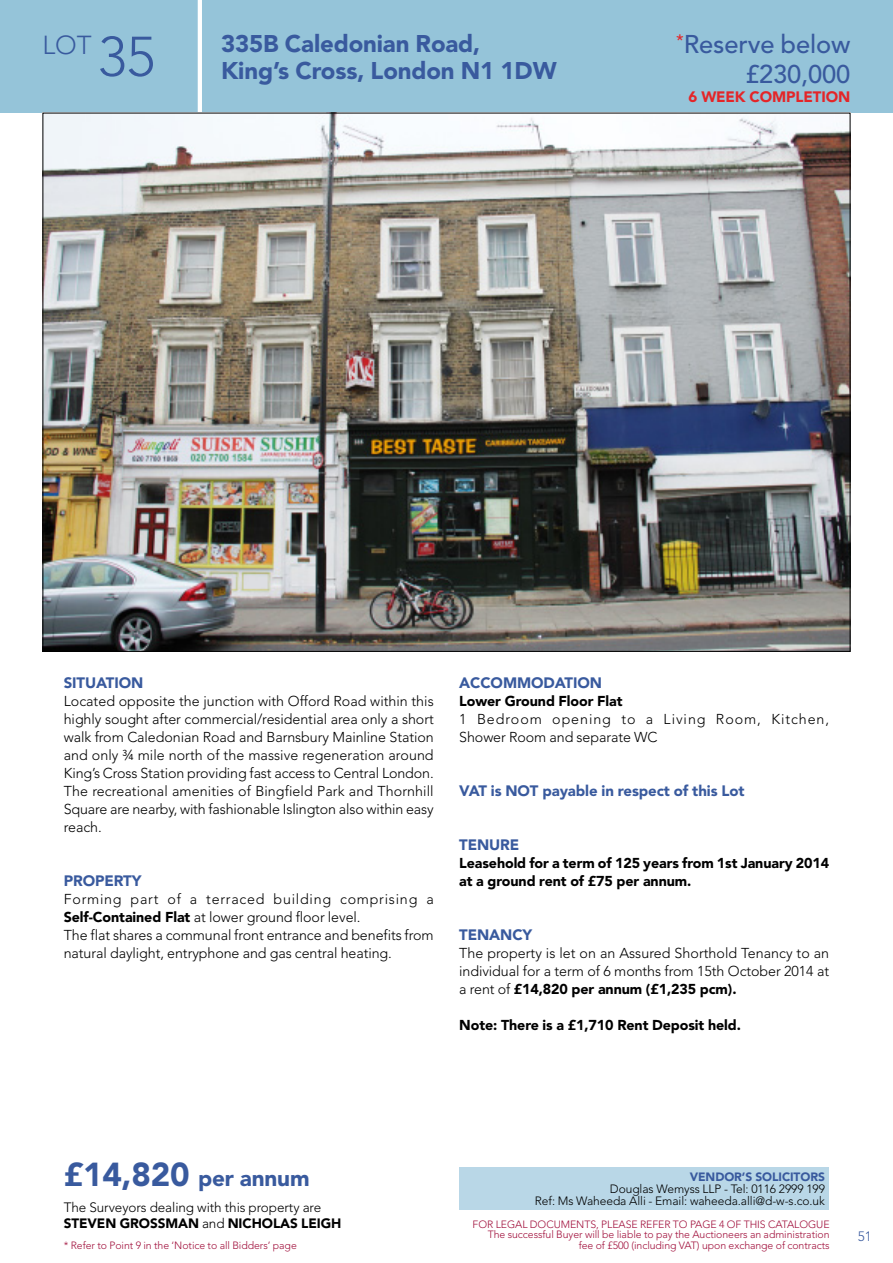
<style>
.page{position:relative;width:893px;height:1263px;background:#fff}
.page>*{position:absolute;margin:0;border:0;box-sizing:border-box;transform-origin:0 0}
.t1{font:300 25.8px "Avenir LT Std";color:#395a9e}
.t2{font:500 25.5px/29.2px "Avenir LT Std";letter-spacing:-.005em;color:#395a9e;text-align:right}
.t3{font:900 24px/27px "Avenir LT Std";letter-spacing:-.005em;color:#395a9e}
.t4{font:900 22.5px "Avenir LT Std";letter-spacing:-.005em;color:#395a9e}
.t5{font:900 15px "Avenir LT Std";letter-spacing:-.005em;color:#395a9e}
.t6{font:900 15px "Avenir LT Std";letter-spacing:-.005em;color:#e42528}
.t7{font:300 14.25px/18px "Avenir LT Std";letter-spacing:-.005em;color:#000;text-align:justify}
.t8{font:900 14.25px/18px "Avenir LT Std";letter-spacing:-.005em;color:#000}
.t9{font:300 14.25px/18px "Avenir LT Std";letter-spacing:.065em;color:#000}
.t10{font:300 13.5px/16.5px "Avenir LT Std";letter-spacing:-.005em;color:#000}
.t11{font:300 13.5px "Avenir LT Std";color:#395a9e}
.t12{font:300 12px/12px "Avenir LT Std";letter-spacing:-.005em;color:#000;text-align:right}
.t13{font:900 12px "Avenir LT Std";letter-spacing:-.005em;color:#395a9e}
.t14{font:300 10.5px/10.5px "Avenir LT Std";letter-spacing:-.005em;color:#a1103c;text-align:right}
.s1{font-size:55.5px}
.s2{font-weight:900}
.s3{font-size:33px}
</style>
<div class="page">
<div style="left:1px;top:0;width:892px;height:113px;background:#95c4d9"></div>
<hr style="left:198px;top:0;width:4px;height:113px;background:#fff">
<img style="left:45px;top:115px;width:803px;height:535px">
<div style="left:459px;top:1167px;width:370px;height:43px;background:#b9d7e7"></div>
<h1 class="t1" style="left:43px;top:34px;width:114px">LOT <span class="s1">35</span></h1>
<h3 class="t3" style="left:221px;top:32px;width:337px">335B Caledonian Road,<br>King’s Cross, London N1 1DW</h3>
<h2 class="t2" style="left:676px;top:30px;width:176px"><sup>*</sup>Reserve below £230,000</h2>
<p class="t6" style="left:689px;top:91px;width:163px">6 WEEK COMPLETION</p>
<p class="t5" style="left:64px;top:676px;width:81px">SITUATION</p>
<p class="t7" style="left:64px;top:693px;width:372px">Located opposite the junction with Offord Road within this highly sought after commercial/residential area only a short walk from Caledonian Road and Barnsbury Mainline Station and only ¾ mile north of the massive regeneration around King’s Cross Station providing fast access to Central London.<br>The recreational amenities of Bingfield Park and Thornhill Square are nearby, with fashionable Islington also within easy reach.</p>
<p class="t5" style="left:64px;top:874px;width:79px">PROPERTY</p>
<p class="t7" style="left:64px;top:891px;width:371px;text-align:left">Forming part of a terraced building comprising a <span class="s2">Self-Contained Flat</span> at lower ground floor level.<br>The flat shares a communal front entrance and benefits from natural daylight, entryphone and gas central heating.</p>
<p class="t5" style="left:459px;top:676px;width:144px">ACCOMMODATION</p>
<p class="t8" style="left:459px;top:693px;width:165px">Lower Ground Floor Flat</p>
<p class="t9" style="left:459px;top:711px;width:371px">1 Bedroom opening to a Living Room, Kitchen,<br>Shower Room and separate WC</p>
<p class="t5" style="left:459px;top:784px;width:287px">VAT is NOT payable in respect of this Lot</p>
<p class="t5" style="left:459px;top:838px;width:62px">TENURE</p>
<p class="t8" style="left:459px;top:855px;width:371px">Leasehold for a term of 125 years from 1st January 2014 at a ground rent of £75 per annum.</p>
<p class="t5" style="left:459px;top:928px;width:75px">TENANCY</p>
<p class="t7" style="left:459px;top:945px;width:371px">The property is let on an Assured Shorthold Tenancy to an individual for a term of 6 months from 15th October 2014 at a rent of <span class="s2">£14,820 per annum (£1,235 pcm).</span></p>
<p class="t8" style="left:459px;top:1017px;width:283px">Note: There is a £1,710 Rent Deposit held.</p>
<h3 class="t4" style="left:64px;top:1169px;width:247px"><span class="s3">£14,820</span> per annum</h3>
<p class="t13" style="left:690px;top:1171px;width:137px">VENDOR’S SOLICITORS</p>
<p class="t12" style="left:535px;top:1183px;width:292px">Douglas Wemyss LLP - Tel: 0116 2999 199<br>Ref: Ms Waheeda Alli - Email: waheeda.alli@d-w-s.co.uk</p>
<p class="t10" style="left:64px;top:1200px;width:279px">The Surveyors dealing with this property are<br><span class="s2">STEVEN GROSSMAN</span> and <span class="s2">NICHOLAS LEIGH</span></p>
<p class="t14" style="left:473px;top:1220px;width:358px">FOR LEGAL DOCUMENTS, PLEASE REFER TO PAGE 4 OF THIS CATALOGUE<br>The successful Buyer will be liable to pay the Auctioneers an administration fee of £500 (including VAT) upon exchange of contracts</p>
<p class="t11" style="left:858px;top:1231px;width:15px">51</p>
<p class="t14" style="left:64px;top:1241px;width:235px">* Refer to Point 9 in the ‘Notice to all Bidders’ page</p>
</div>
